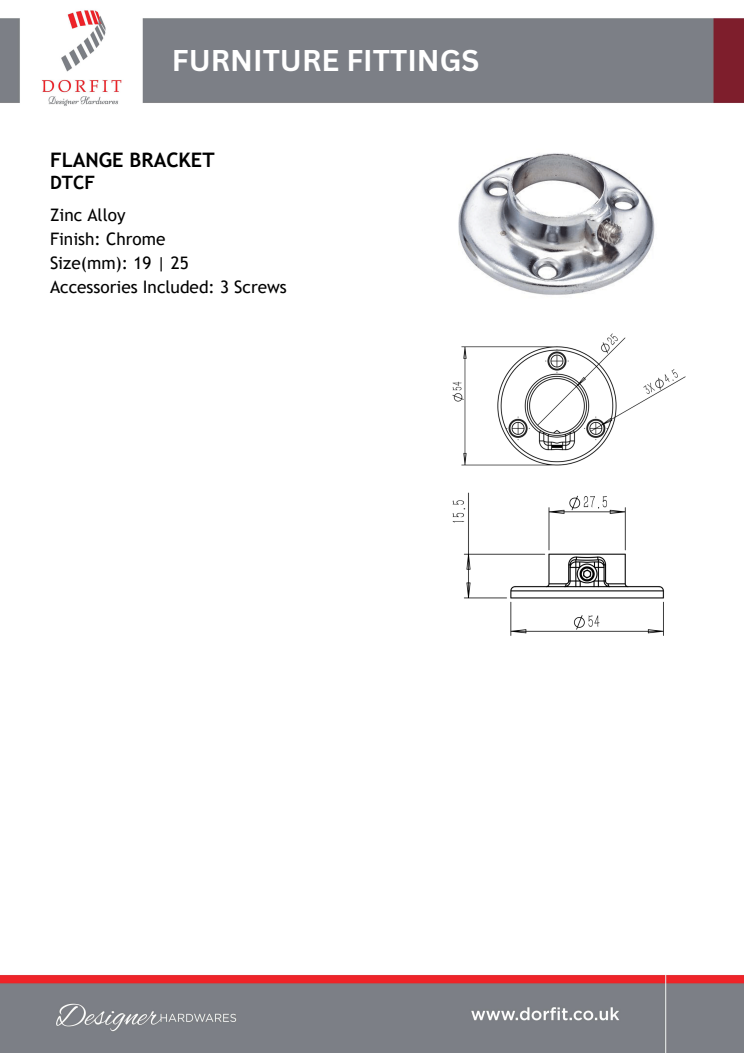
<style>
.page{position:relative;width:744px;height:1053px;background:#fff}
.page>*{position:absolute;margin:0;border:0;box-sizing:border-box;transform-origin:0 0}
.t1{font:700 29.2px "Canva Sans";color:#fff}
.t2{font:700 20px "Trebuchet MS";color:#000}
.t3{font:700 18.4px "Trebuchet MS";color:#000}
.t4{font:17.2px "Trebuchet MS";color:#000}
</style>
<div class="page">
<img style="left:0;top:10px;width:744px;height:1042px">
<img style="left:443px;top:148px;width:227px;height:152px">
<img style="left:443px;top:318px;width:253px;height:331px">
<p class="t1" style="left:172px;top:40px;width:309px">FURNITURE FITTINGS</p>
<p class="t2" style="left:50px;top:148px;width:166px">FLANGE BRACKET</p>
<p class="t3" style="left:50px;top:172px;width:47px">DTCF</p>
<p class="t4" style="left:50px;top:205px;width:77px">Zinc Alloy</p>
<p class="t4" style="left:50px;top:229px;width:117px">Finish: Chrome</p>
<p class="t4" style="left:50px;top:253px;width:140px">Size(mm): 19 | 25</p>
<p class="t4" style="left:50px;top:277px;width:238px">Accessories Included: 3 Screws</p>
</div>
